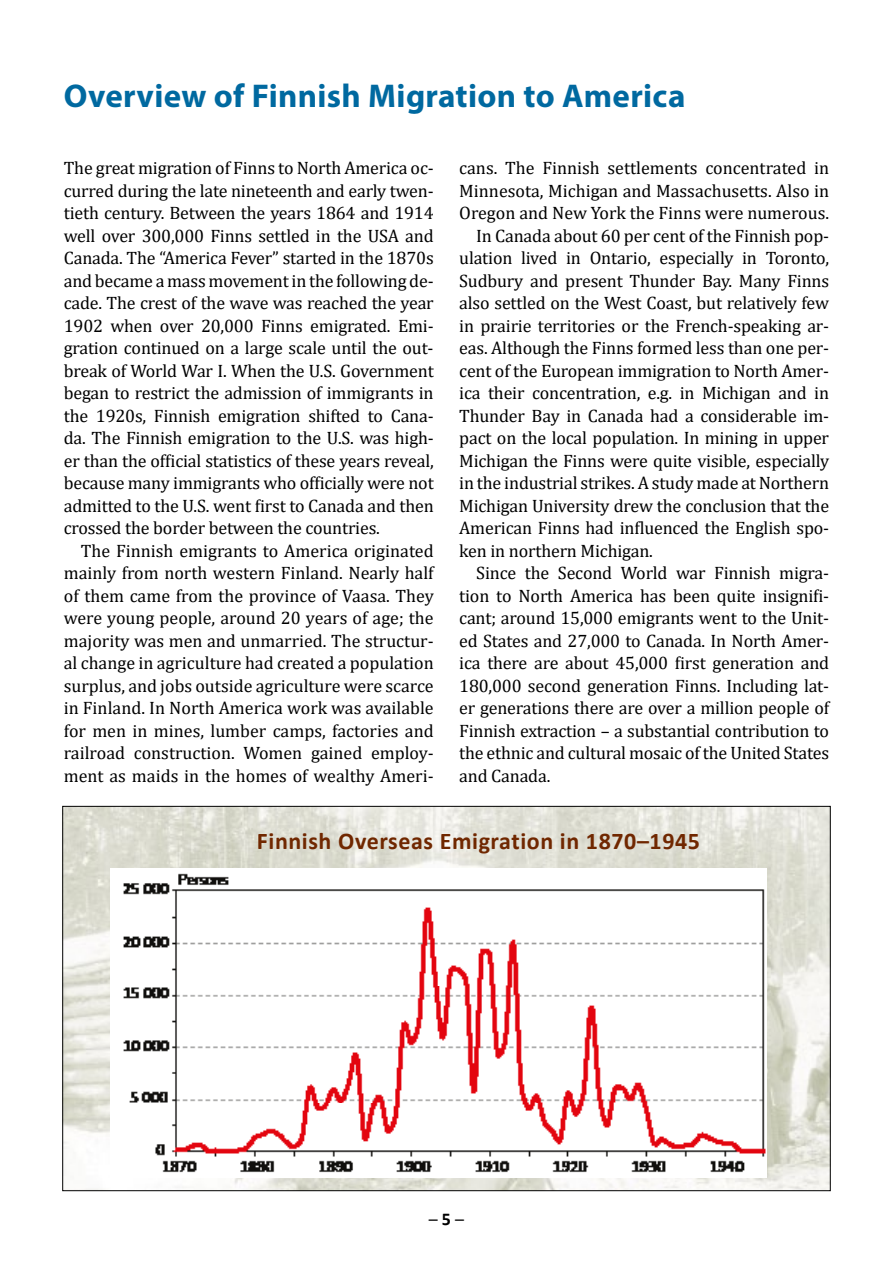
<style>
.page{position:relative;width:893px;height:1263px;background:#fff}
.page>*{position:absolute;margin:0;border:0;box-sizing:border-box;transform-origin:0 0}
.t1{font:700 33px "Myriad Pro";letter-spacing:.01em;color:#0069a0}
.t2{font:700 24px "Calibri";letter-spacing:.025em;color:#702700}
.t3{font:18px/22.5px "Cambria";letter-spacing:-.01em;color:#000;text-align:justify}
.t4{font:18px "Calibri";color:#000}
.s1{font-weight:700}
</style>
<div class="page">
<img style="left:64px;top:808px;width:765px;height:381px">
<img style="left:111px;top:868px;width:655px;height:309px">
<h1 class="t1" style="left:64px;top:74px;width:623px">Overview of Finnish Migration to America</h1>
<p class="t3" style="left:64px;top:157px;width:371px">The great migration of Finns to North America oc&shy;curred during the late nineteenth and early twen&shy;tieth century. Between the years 1864 and 1914 well over 300,000 Finns settled in the USA and Canada. The “America Fever” started in the 1870s and became a mass movement in the following de&shy;cade. The crest of the wave was reached the year 1902 when over 20,000 Finns emigrated. Emi&shy;gration continued on a large scale until the out&shy;break of World War I. When the U.S. Government began to restrict the admission of immigrants in the 1920s, Finnish emigration shifted to Cana&shy;da. The Finnish emigration to the U.S. was high&shy;er than the official statistics of these years reveal, because many immigrants who officially were not admitted to the U.S. went first to Canada and then crossed the border between the countries.</p>
<p class="t3" style="left:64px;top:539px;width:371px;text-indent:17px">The Finnish emigrants to America originated mainly from north western Finland. Nearly half of them came from the province of Vaasa. They were young people, around 20 years of age; the majority was men and unmarried. The structur&shy;al change in agriculture had created a population surplus, and jobs outside agriculture were scarce in Finland. In North America work was available for men in mines, lumber camps, factories and railroad construction. Women gained employ&shy;ment as maids in the homes of wealthy Ameri-</p>
<p class="t3" style="left:459px;top:157px;width:371px">cans. The Finnish settlements concentrated in</p>
<p class="t3" style="left:459px;top:179px;width:371px">Minnesota, Michigan and Massachusetts. Also in</p>
<p class="t3" style="left:459px;top:202px;width:371px">Oregon and New York the Finns were numerous.</p>
<p class="t3" style="left:476px;top:224px;width:354px">In Canada about 60 per cent of the Finnish pop-</p>
<p class="t3" style="left:459px;top:247px;width:371px">ulation lived in Ontario, especially in Toronto,</p>
<p class="t3" style="left:459px;top:269px;width:371px">Sudbury and present Thunder Bay. Many Finns</p>
<p class="t3" style="left:459px;top:292px;width:371px">also settled on the West Coast, but relatively few</p>
<p class="t3" style="left:459px;top:314px;width:371px">in prairie territories or the French-speaking ar-</p>
<p class="t3" style="left:459px;top:337px;width:371px">eas. Although the Finns formed less than one per-</p>
<p class="t3" style="left:459px;top:359px;width:371px">cent of the European immigration to North Amer-</p>
<p class="t3" style="left:459px;top:382px;width:371px">ica their concentration, e.g. in Michigan and in</p>
<p class="t3" style="left:459px;top:404px;width:371px">Thunder Bay in Canada had a considerable im-</p>
<p class="t3" style="left:459px;top:427px;width:371px">pact on the local population. In mining in upper</p>
<p class="t3" style="left:459px;top:449px;width:371px">Michigan the Finns were quite visible, especially</p>
<p class="t3" style="left:459px;top:472px;width:371px">in the industrial strikes. A study made at Northern</p>
<p class="t3" style="left:459px;top:494px;width:371px">Michigan University drew the conclusion that the</p>
<p class="t3" style="left:459px;top:517px;width:371px">American Finns had influenced the English spo-</p>
<p class="t3" style="left:459px;top:539px;width:195px">ken in northern Michigan.</p>
<p class="t3" style="left:476px;top:562px;width:354px">Since the Second World war Finnish migra-</p>
<p class="t3" style="left:459px;top:584px;width:371px">tion to North America has been quite insignifi-</p>
<p class="t3" style="left:459px;top:607px;width:371px">cant; around 15,000 emigrants went to the Unit-</p>
<p class="t3" style="left:459px;top:629px;width:371px">ed States and 27,000 to Canada. In North Amer-</p>
<p class="t3" style="left:459px;top:652px;width:371px">ica there are about 45,000 first generation and</p>
<p class="t3" style="left:459px;top:674px;width:371px">180,000 second generation Finns. Including lat-</p>
<p class="t3" style="left:459px;top:697px;width:371px">er generations there are over a million people of</p>
<p class="t3" style="left:459px;top:719px;width:371px">Finnish extraction – a substantial contribution to</p>
<p class="t3" style="left:459px;top:742px;width:371px">the ethnic and cultural mosaic of the United States</p>
<p class="t3" style="left:459px;top:764px;width:93px">and Canada.</p>
<h2 class="t2" style="left:257px;top:824px;width:445px">Finnish Overseas Emigration in 1870–1945</h2>
<p class="t4" style="left:429px;top:1206px;width:37px">– <span class="s1">5</span> –</p>
</div>
